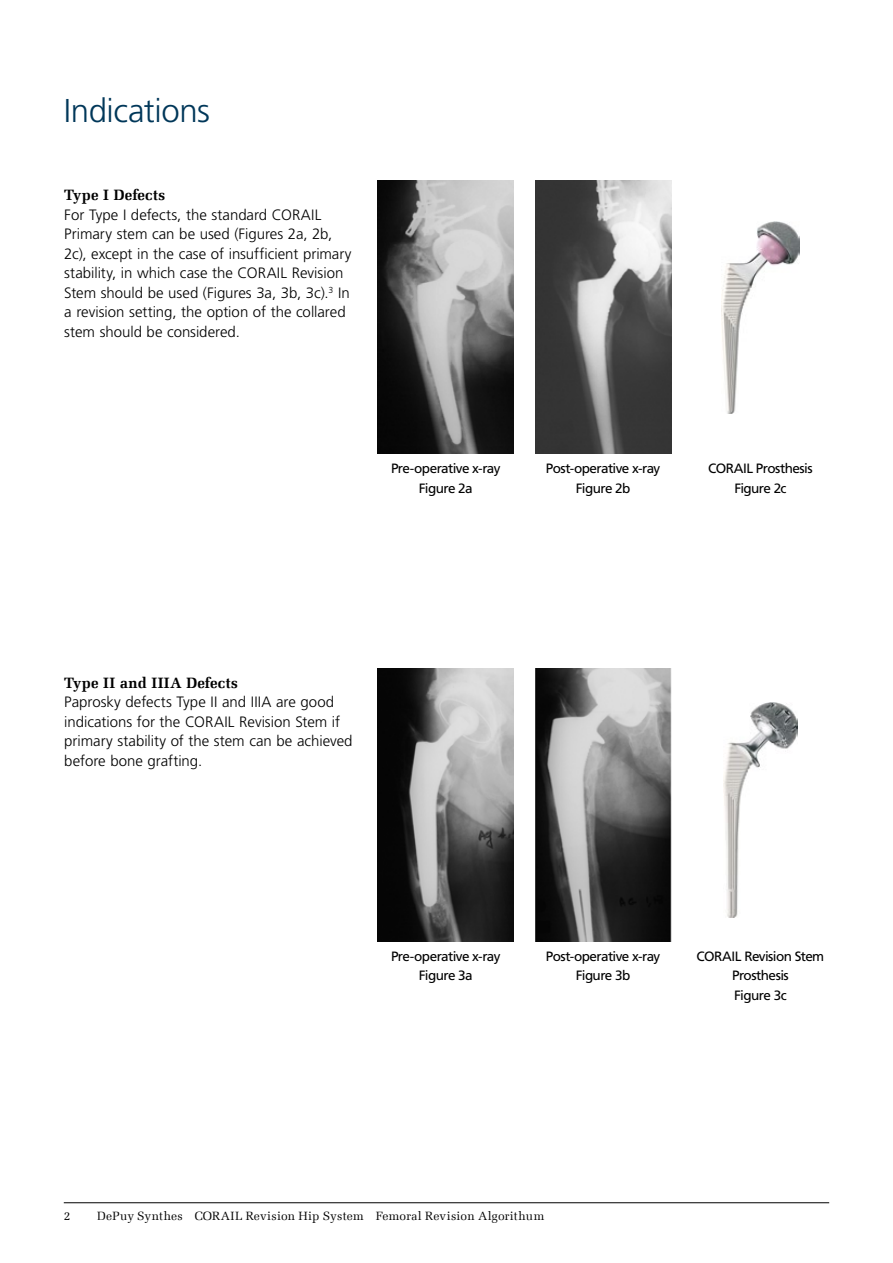
<style>
.page{position:relative;width:893px;height:1263px;background:#fff}
.page>*{position:absolute;margin:0;border:0;box-sizing:border-box;transform-origin:0 0}
.t1{font:300 33px "Frutiger LT Std";letter-spacing:-.015em;color:#003759}
.t2{font:300 15px/19.5px "Frutiger LT Std";color:#000}
.t3{font:700 15px "Melior Com";letter-spacing:.015em;color:#000}
.t4{font:13.5px/19.5px "Frutiger LT Std";letter-spacing:-.045em;color:#000;text-align:center}
.t5{font:12px "Melior Com";letter-spacing:.015em;color:#000}
</style>
<div class="page">
<hr style="left:64px;top:1202px;width:765px;height:1px;background:#000">
<img style="left:378px;top:181px;width:136px;height:273px">
<img style="left:535px;top:181px;width:136px;height:273px">
<img style="left:535px;top:668px;width:136px;height:273px">
<img style="left:378px;top:668px;width:136px;height:273px">
<img style="left:724px;top:703px;width:73px;height:215px">
<img style="left:722px;top:221px;width:77px;height:193px">
<h1 class="t1" style="left:64px;top:92px;width:148px">Indications</h1>
<p class="t3" style="left:64px;top:186px;width:102px">Type I Defects</p>
<p class="t2" style="left:64px;top:205px;width:289px">For Type I defects, the standard CORAIL Primary stem can be used (Figures 2a, 2b, 2c), except in the case of insufficient primary stability, in which case the CORAIL Revision Stem should be used (Figures 3a, 3b, 3c).<sup>3</sup> In a revision setting, the option of the collared stem should be considered.</p>
<p class="t4" style="left:391px;top:459px;width:111px">Pre-operative x-ray<br>Figure 2a</p>
<p class="t4" style="left:546px;top:459px;width:116px">Post-operative x-ray<br>Figure 2b</p>
<p class="t4" style="left:708px;top:459px;width:106px">CORAIL Prosthesis<br>Figure 2c</p>
<p class="t3" style="left:64px;top:673px;width:175px">Type II and IIIA Defects</p>
<p class="t2" style="left:64px;top:693px;width:290px">Paprosky defects Type II and IIIA are good indications for the CORAIL Revision Stem if primary stability of the stem can be achieved before bone grafting.</p>
<p class="t4" style="left:391px;top:946px;width:111px">Pre-operative x-ray<br>Figure 3a</p>
<p class="t4" style="left:546px;top:946px;width:116px">Post-operative x-ray<br>Figure 3b</p>
<p class="t4" style="left:697px;top:946px;width:129px">CORAIL Revision Stem<br>Prosthesis<br>Figure 3c</p>
<p class="t5" style="left:64px;top:1209px;width:8px">2</p>
<p class="t5" style="left:97px;top:1209px;width:449px">DePuy Synthes CORAIL Revision Hip System Femoral Revision Algorithum</p>
</div>
